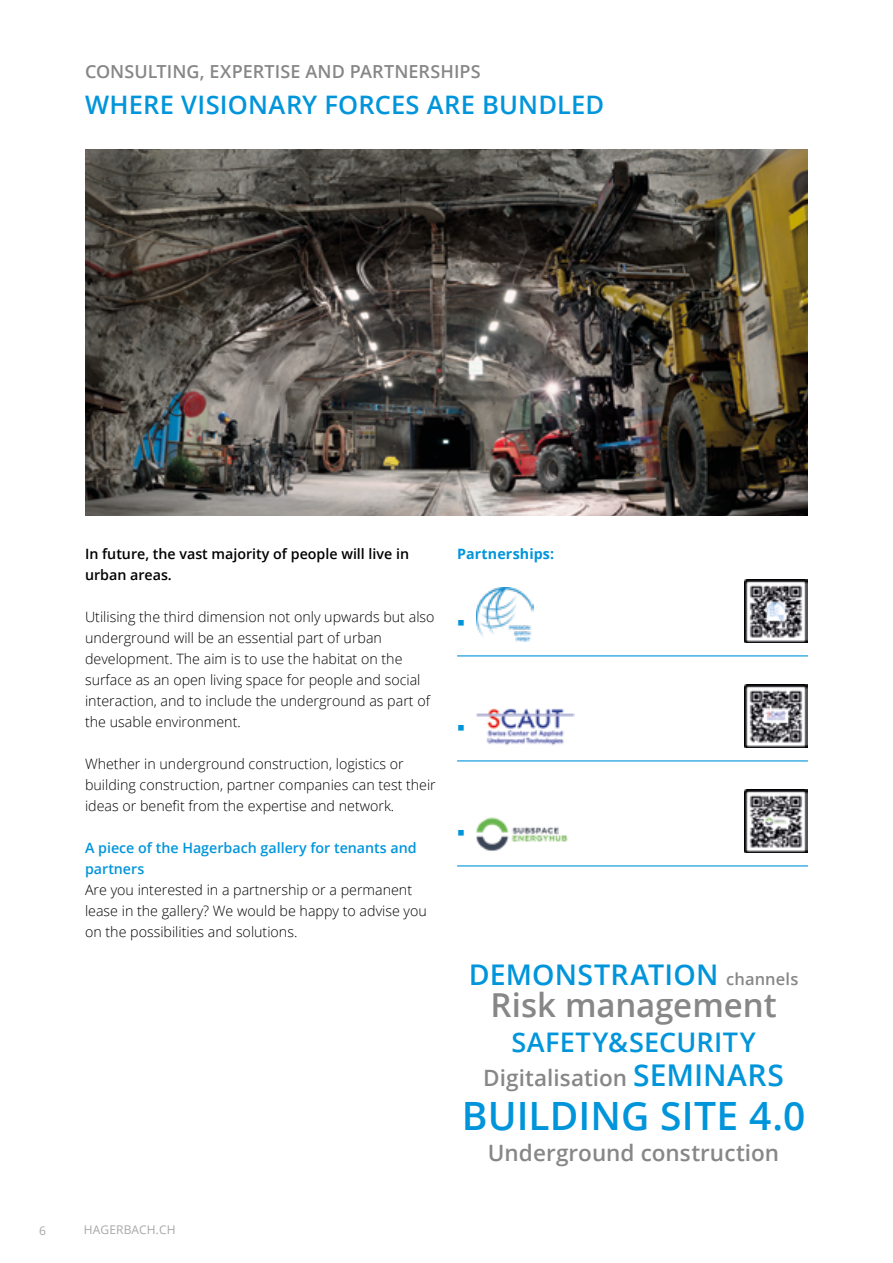
<style>
.page{position:relative;width:893px;height:1263px;background:#fff}
.page>*{position:absolute;margin:0;border:0;box-sizing:border-box;transform-origin:0 0}
.t1{font:600 39px "Open Sans";color:#0095db}
.t2{font:600 33px "Open Sans";color:#878787}
.t3{font:600 28.5px "Open Sans";letter-spacing:.005em;color:#0095db}
.t4{font:600 27px "Open Sans";letter-spacing:.015em;color:#0095db}
.t5{font:600 25.5px "Open Sans";letter-spacing:.005em;color:#0095db}
.t6{font:600 22.5px "Open Sans";color:#878787}
.t7{font:600 18px "Open Sans";letter-spacing:.005em;color:#878787}
.t8{font:300 14.25px/21px "Open Sans";color:#000}
.t9{font:600 14.25px/21px "Open Sans";color:#000}
.t10{font:600 14.25px/21px "Open Sans";color:#0095db}
.t11{font:700 14.25px "Open Sans";letter-spacing:.01em;color:#0095db}
.t12{font:12px "Open Sans";letter-spacing:.005em;color:#a8a8a7}
.s1{font-size:16.5px;color:#878787}
.s2{font-size:30px;color:#0095db}
</style>
<div class="page">
<img style="left:85px;top:149px;width:723px;height:366px">
<hr style="left:457px;top:655px;width:351px;height:1px;background:#0095db">
<hr style="left:457px;top:760px;width:351px;height:1px;background:#0095db">
<hr style="left:457px;top:865px;width:351px;height:1px;background:#0095db">
<img style="left:477px;top:588px;width:57px;height:53px">
<img style="left:745px;top:580px;width:63px;height:63px">
<img style="left:477px;top:708px;width:97px;height:38px">
<img style="left:745px;top:685px;width:63px;height:63px">
<img style="left:477px;top:817px;width:91px;height:34px">
<img style="left:745px;top:790px;width:63px;height:63px">
<p class="t7" style="left:85px;top:59px;width:397px">CONSULTING, EXPERTISE AND PARTNERSHIPS</p>
<h3 class="t5" style="left:85px;top:87px;width:521px">WHERE VISIONARY FORCES ARE BUNDLED</h3>
<p class="t9" style="left:85px;top:543px;width:326px">In future, the vast majority of people will live in urban areas.</p>
<p class="t8" style="left:85px;top:606px;width:351px">Utilising the third dimension not only upwards but also underground will be an essential part of urban development. The aim is to use the habitat on the surface as an open living space for people and social interaction, and to include the underground as part of the usable environment.</p>
<p class="t8" style="left:85px;top:753px;width:352px">Whether in underground construction, logistics or building construction, partner companies can test their ideas or benefit from the expertise and network.</p>
<p class="t10" style="left:85px;top:837px;width:333px">A piece of the Hagerbach gallery for tenants and partners</p>
<p class="t8" style="left:85px;top:879px;width:343px">Are you interested in a partnership or a permanent lease in the gallery? We would be happy to advise you on the possibilities and solutions.</p>
<p class="t11" style="left:457px;top:544px;width:99px">Partnerships:</p>
<h3 class="t3" style="left:469px;top:955px;width:331px">DEMONSTRATION <span class="s1">channels</span></h3>
<h2 class="t2" style="left:490px;top:982px;width:288px">Risk management</h2>
<h3 class="t4" style="left:511px;top:1024px;width:246px">SAFETY&amp;SECURITY</h3>
<h3 class="t6" style="left:483px;top:1063px;width:302px">Digitalisation <span class="s2">SEMINARS</span></h3>
<h1 class="t1" style="left:462px;top:1089px;width:345px">BUILDING SITE 4.0</h1>
<h3 class="t6" style="left:488px;top:1138px;width:293px">Underground construction</h3>
<p class="t12" style="left:39px;top:1222px;width:8px">6</p>
<p class="t12" style="left:84px;top:1221px;width:93px">HAGERBACH.CH</p>
</div>
